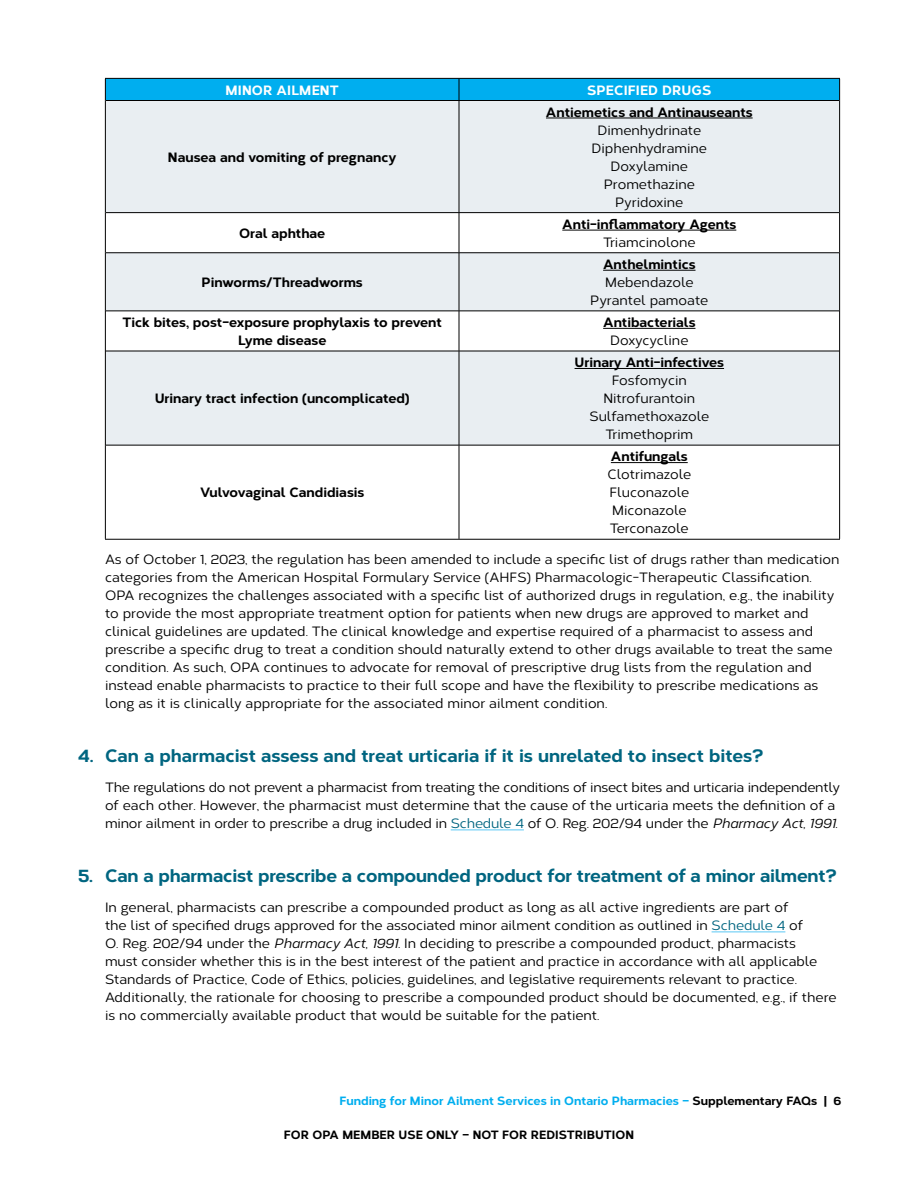
<style>
.page{position:relative;width:918px;height:1188px;background:#fff}
.page>*{position:absolute;margin:0;border:0;box-sizing:border-box;transform-origin:0 0}
.t1{font:800 18px "Corbert";letter-spacing:-.01em;color:#006580}
.t2{font:500 13.5px/18px "Corbert";color:#000}
.t3{font:800 13.5px/18px "Corbert";color:#000;text-align:center}
.t4{font:800 13.5px "Corbert";letter-spacing:.01em;color:#fff}
.t5{font:800 12px "Corbert";color:#00aeef}
.t6{font:800 12px "Corbert";color:#000}
.s1{color:#006580}
.s2{font-style:italic}
.s3{color:#000}
</style>
<div class="page">
<hr style="left:451px;top:829px;width:73px;height:1px;background:#6dcff6">
<hr style="left:712px;top:931px;width:73px;height:1px;background:#6dcff6">
<svg style="left:106px;top:101px;width:733px;height:344px;fill:#e9eef2"></svg>
<div style="left:105px;top:78px;width:735px;height:22px;background:#00aeef"></div>
<hr style="left:106px;top:100px;width:353px;height:1px;background:#000">
<hr style="left:459px;top:100px;width:380px;height:1px;background:#000">
<hr style="left:105px;top:100px;width:1px;height:113px;background:#000">
<hr style="left:839px;top:100px;width:1px;height:113px;background:#000">
<hr style="left:105px;top:213px;width:1px;height:40px;background:#000">
<hr style="left:839px;top:213px;width:1px;height:40px;background:#000">
<hr style="left:105px;top:253px;width:1px;height:58px;background:#000">
<hr style="left:839px;top:253px;width:1px;height:58px;background:#000">
<hr style="left:105px;top:311px;width:1px;height:40px;background:#000">
<hr style="left:839px;top:311px;width:1px;height:40px;background:#000">
<hr style="left:105px;top:351px;width:1px;height:94px;background:#000">
<hr style="left:839px;top:351px;width:1px;height:94px;background:#000">
<hr style="left:105px;top:445px;width:1px;height:94px;background:#000">
<hr style="left:839px;top:445px;width:1px;height:94px;background:#000">
<hr style="left:105px;top:539px;width:354px;height:1px;background:#000">
<hr style="left:459px;top:539px;width:381px;height:1px;background:#000">
<hr style="left:459px;top:101px;width:1px;height:111px;background:#000">
<hr style="left:106px;top:212px;width:353px;height:1px;background:#000">
<hr style="left:459px;top:212px;width:380px;height:1px;background:#000">
<hr style="left:459px;top:213px;width:1px;height:40px;background:#000">
<hr style="left:106px;top:252px;width:353px;height:1px;background:#000">
<hr style="left:459px;top:252px;width:380px;height:1px;background:#000">
<hr style="left:459px;top:253px;width:1px;height:58px;background:#000">
<hr style="left:106px;top:311px;width:353px;height:1px;background:#000">
<hr style="left:459px;top:311px;width:380px;height:1px;background:#000">
<hr style="left:459px;top:311px;width:1px;height:40px;background:#000">
<hr style="left:106px;top:351px;width:353px;height:1px;background:#000">
<hr style="left:459px;top:351px;width:380px;height:1px;background:#000">
<hr style="left:459px;top:351px;width:1px;height:94px;background:#000">
<hr style="left:106px;top:445px;width:353px;height:1px;background:#000">
<hr style="left:459px;top:445px;width:380px;height:1px;background:#000">
<hr style="left:459px;top:445px;width:1px;height:94px;background:#000">
<hr style="left:546px;top:118px;width:207px;height:1px;background:#000">
<hr style="left:562px;top:230px;width:174px;height:1px;background:#000">
<hr style="left:603px;top:270px;width:93px;height:1px;background:#000">
<hr style="left:603px;top:328px;width:92px;height:1px;background:#000">
<hr style="left:575px;top:368px;width:149px;height:1px;background:#000">
<hr style="left:611px;top:462px;width:77px;height:1px;background:#000">
<p class="t4" style="left:226px;top:79px;width:115px">MINOR AILMENT</p>
<p class="t4" style="left:587px;top:79px;width:126px">SPECIFIED DRUGS</p>
<p class="t3" style="left:168px;top:147px;width:230px">Nausea and vomiting of pregnancy</p>
<p class="t3" style="left:239px;top:223px;width:88px">Oral aphthae</p>
<p class="t3" style="left:202px;top:272px;width:163px">Pinworms/Threadworms</p>
<p class="t3" style="left:546px;top:102px;width:208px">Antiemetics and Antinauseants</p>
<p class="t2" style="left:592px;top:120px;width:117px;text-align:center">Dimenhydrinate<br>Diphenhydramine<br>Doxylamine<br>Promethazine<br>Pyridoxine</p>
<p class="t3" style="left:562px;top:214px;width:176px">Anti-inflammatory Agents</p>
<p class="t2" style="left:603px;top:232px;width:94px">Triamcinolone</p>
<p class="t3" style="left:603px;top:254px;width:94px">Anthelmintics</p>
<p class="t2" style="left:590px;top:272px;width:120px;text-align:center">Mebendazole<br>Pyrantel pamoate</p>
<p class="t3" style="left:122px;top:312px;width:321px">Tick bites, post-exposure prophylaxis to prevent<br>Lyme disease</p>
<p class="t3" style="left:603px;top:312px;width:94px">Antibacterials</p>
<p class="t2" style="left:610px;top:330px;width:80px">Doxycycline</p>
<p class="t3" style="left:155px;top:388px;width:257px">Urinary tract infection (uncomplicated)</p>
<p class="t3" style="left:575px;top:352px;width:151px">Urinary Anti-infectives</p>
<p class="t2" style="left:589px;top:371px;width:121px;text-align:center">Fosfomycin<br>Nitrofurantoin<br>Sulfamethoxazole<br>Trimethoprim</p>
<p class="t3" style="left:611px;top:446px;width:78px">Antifungals</p>
<p class="t2" style="left:607px;top:465px;width:85px">Clotrimazole<br>Fluconazole<br>Miconazole<br>Terconazole</p>
<p class="t2" style="left:105px;top:549px;width:736px">As of October 1, 2023, the regulation has been amended to include a specific list of drugs rather than medication categories from the American Hospital Formulary Service (AHFS) Pharmacologic-Therapeutic Classification.<br>OPA recognizes the challenges associated with a specific list of authorized drugs in regulation, e.g., the inability to provide the most appropriate treatment option for patients when new drugs are approved to market and clinical guidelines are updated. The clinical knowledge and expertise required of a pharmacist to assess and prescribe a specific drug to treat a condition should naturally extend to other drugs available to treat the same condition. As such, OPA continues to advocate for removal of prescriptive drug lists from the regulation and instead enable pharmacists to practice to their full scope and have the flexibility to prescribe medications as long as it is clinically appropriate for the associated minor ailment condition.</p>
<h1 class="t1" style="left:78px;top:741px;width:687px">4. Can a pharmacist assess and treat urticaria if it is unrelated to insect bites?</h1>
<p class="t2" style="left:105px;top:777px;width:736px">The regulations do not prevent a pharmacist from treating the conditions of insect bites and urticaria independently of each other. However, the pharmacist must determine that the cause of the urticaria meets the definition of a minor ailment in order to prescribe a drug included in <span class="s1">Schedule 4</span> of O. Reg. 202/94 under the <span class="s2">Pharmacy Act, 1991</span>.</p>
<h1 class="t1" style="left:78px;top:861px;width:760px">5. Can a pharmacist prescribe a compounded product for treatment of a minor ailment?</h1>
<p class="t2" style="left:105px;top:897px;width:733px">In general, pharmacists can prescribe a compounded product as long as all active ingredients are part of<br>the list of specified drugs approved for the associated minor ailment condition as outlined in <span class="s1">Schedule 4</span> of<br>O. Reg. 202/94 under the <span class="s2">Pharmacy Act, 1991</span>. In deciding to prescribe a compounded product, pharmacists<br>must consider whether this is in the best interest of the patient and practice in accordance with all applicable Standards of Practice, Code of Ethics, policies, guidelines, and legislative requirements relevant to practice.<br>Additionally, the rationale for choosing to prescribe a compounded product should be documented, e.g., if there is no commercially available product that would be suitable for the patient.</p>
<p class="t3" style="left:200px;top:482px;width:166px">Vulvovaginal Candidiasis</p>
<p class="t5" style="left:339px;top:1091px;width:504px">Funding for Minor Ailment Services in Ontario Pharmacies – <span class="s3">Supplementary FAQs | 6</span></p>
<p class="t6" style="left:284px;top:1125px;width:352px">FOR OPA MEMBER USE ONLY – NOT FOR REDISTRIBUTION</p>
</div>
